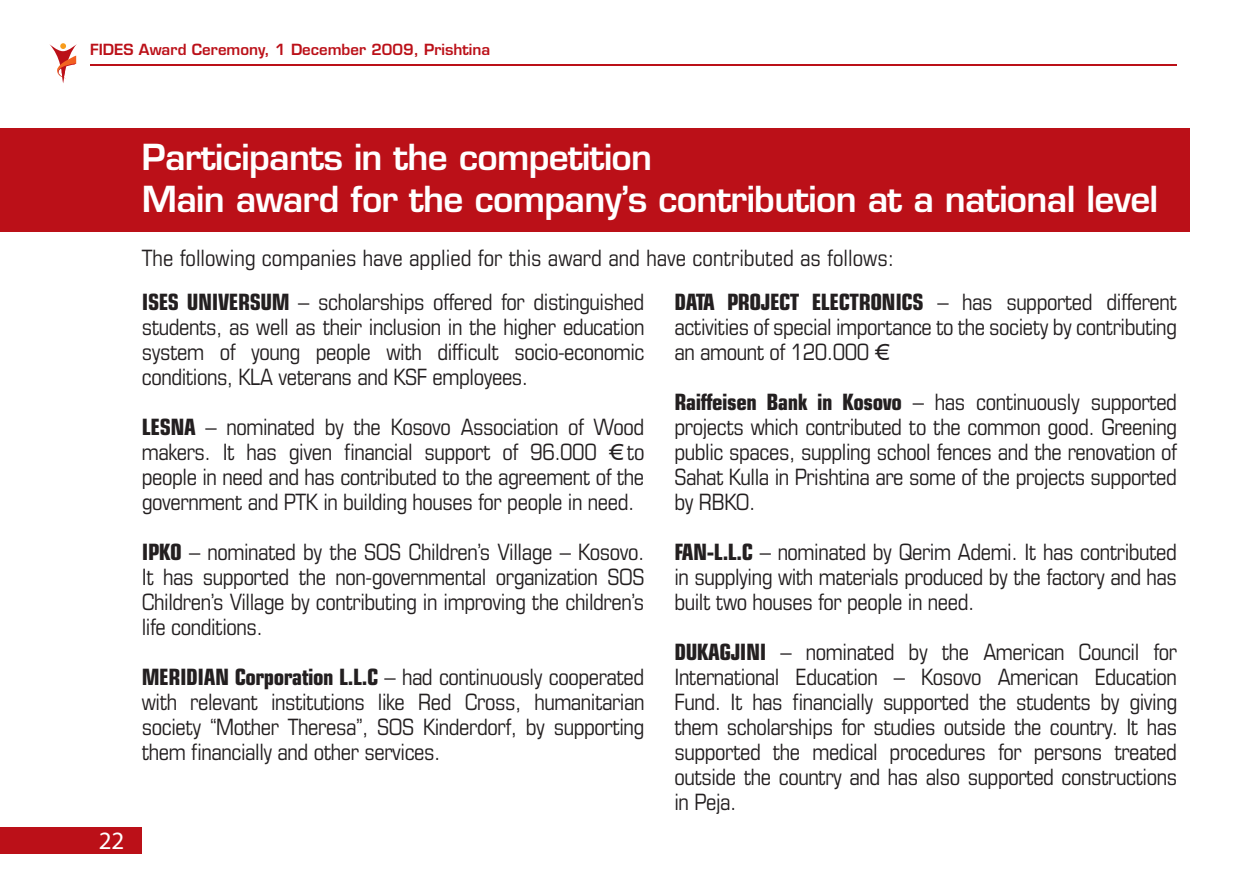
<style>
.page{position:relative;width:1248px;height:886px;background:#fff}
.page>*{position:absolute;margin:0;border:0;box-sizing:border-box;transform-origin:0 0}
.t1{font:600 35px/42px "Eurostile";letter-spacing:-.02em;color:#fff}
.t2{font:25px "Myriad Pro";color:#fff}
.t3{font:condensed 22.5px/25px "Eurostile";letter-spacing:-.02em;color:#231f20;text-align:justify}
.t4{font:condensed 22.5px/44.5px "Eurostile";color:#231f20}
.t5{font:600 15px "Eurostile";color:#bb1018}
.s1{font-weight:700}
</style>
<div class="page">
<svg style="left:49px;top:43px;width:28px;height:40px"></svg>
<div style="left:0;top:827px;width:142px;height:27px;background:#bb1018"></div>
<hr style="left:90px;top:65px;width:1086px;height:1px;background:#bb1018">
<div style="left:0;top:128px;width:1188px;height:104px;background:#bb1018"></div>
<p class="t5" style="left:90px;top:40px;width:401px">FIDES Award Ceremony, 1 December 2009, Prishtina</p>
<p class="t2" style="left:99px;top:825px;width:27px">22</p>
<h1 class="t1" style="left:142px;top:136px;width:1018px">Participants in the competition<br>Main award for the company’s contribution at a national level</h1>
<p class="t4" style="left:142px;top:235px;width:753px">The following companies have applied for this award and have contributed as follows:<br><span class="s1">ISES UNIVERSUM</span> – scholarships offered for distinguished</p>
<p class="t3" style="left:142px;top:314px;width:504px">students, as well as their inclusion in the higher education system of young people with difficult socio-economic conditions, KLA veterans and KSF employees.</p>
<p class="t3" style="left:142px;top:414px;width:504px"><span class="s1">LESNA</span> – nominated by the Kosovo Association of Wood makers. It has given financial support of 96.000 € to people in need and has contributed to the agreement of the government and PTK in building houses for people in need.</p>
<p class="t3" style="left:142px;top:539px;width:504px"><span class="s1">IPKO</span> – nominated by the SOS Children’s Village – Kosovo.<br>It has supported the non-governmental organization SOS Children’s Village by contributing in improving the children’s life conditions.</p>
<p class="t3" style="left:142px;top:664px;width:504px"><span class="s1">MERIDIAN Corporation L.L.C</span> – had continuously cooperated with relevant institutions like Red Cross, humanitarian society “Mother Theresa”, SOS Kinderdorf, by supporting them financially and other services.</p>
<p class="t3" style="left:674px;top:289px;width:504px"><span class="s1">DATA PROJECT ELECTRONICS</span> – has supported different activities of special importance to the society by contributing an amount of 120.000 €.</p>
<p class="t3" style="left:674px;top:389px;width:504px"><span class="s1">Raiffeisen Bank in Kosovo</span> – has continuously supported projects which contributed to the common good. Greening public spaces, suppling school fences and the renovation of Sahat Kulla in Prishtina are some of the projects supported by RBKO.</p>
<p class="t3" style="left:674px;top:539px;width:504px"><span class="s1">FAN-L.L.C</span> – nominated by Qerim Ademi. It has contributed in supplying with materials produced by the factory and has built two houses for people in need.</p>
<p class="t3" style="left:674px;top:639px;width:504px"><span class="s1">DUKAGJINI</span> – nominated by the American Council for International Education – Kosovo American Education Fund. It has financially supported the students by giving them scholarships for studies outside the country. It has supported the medical procedures for persons treated outside the country and has also supported constructions in Peja.</p>
</div>
